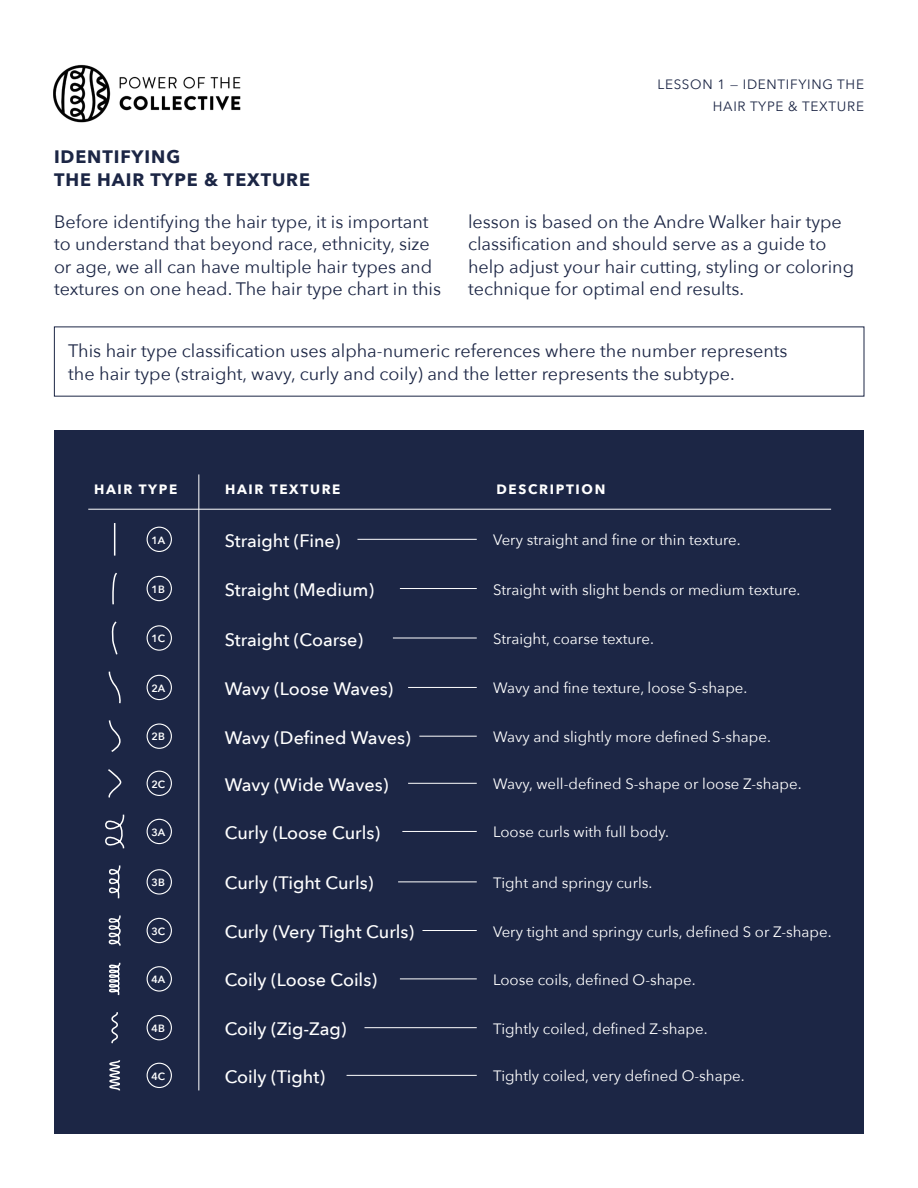
<style>
.page{position:relative;width:918px;height:1188px;background:#fff}
.page>*{position:absolute;margin:0;border:0;box-sizing:border-box;transform-origin:0 0}
.t1{font:18px/22.5px "Avenir Next";color:#1c2645}
.t2{font:500 18px "Avenir Next";color:#fff}
.t3{font:700 18px/22.5px "Avenir Next";letter-spacing:.05em;color:#1c2645}
.t4{font:15px "Avenir Next";color:#fff}
.t5{font:13.5px/22.5px "Avenir Next";letter-spacing:.05em;color:#1c2645;text-align:right}
.t6{font:700 13.5px "Avenir Next";letter-spacing:.125em;color:#fff}
.t7{font:600 10.5px "Avenir Next";color:#fff}
</style>
<div class="page">
<div style="left:54px;top:431px;width:810px;height:703px;background:#1c2645"></div>
<hr style="left:199px;top:474px;width:1px;height:616px;background:#fff">
<hr style="left:88px;top:509px;width:743px;height:1px;background:#fff">
<hr style="left:357px;top:539px;width:120px;height:1px;background:#fff">
<div style="left:147px;top:527px;width:25px;height:25px;border:1px solid #fff;border-radius:50%"></div>
<hr style="left:114px;top:523px;width:1px;height:33px;background:#fff">
<hr style="left:400px;top:588px;width:77px;height:1px;background:#fff">
<div style="left:147px;top:576px;width:25px;height:25px;border:1px solid #fff;border-radius:50%"></div>
<svg style="left:112px;top:572px;width:5px;height:33px"></svg>
<hr style="left:408px;top:687px;width:69px;height:1px;background:#fff">
<div style="left:147px;top:675px;width:25px;height:25px;border:1px solid #fff;border-radius:50%"></div>
<svg style="left:108px;top:671px;width:13px;height:33px"></svg>
<hr style="left:419px;top:736px;width:58px;height:1px;background:#fff">
<div style="left:147px;top:723px;width:25px;height:26px;border:1px solid #fff;border-radius:50%"></div>
<svg style="left:108px;top:720px;width:13px;height:32px"></svg>
<hr style="left:408px;top:783px;width:69px;height:1px;background:#fff">
<div style="left:147px;top:771px;width:25px;height:25px;border:1px solid #fff;border-radius:50%"></div>
<svg style="left:108px;top:769px;width:14px;height:29px"></svg>
<hr style="left:402px;top:831px;width:75px;height:1px;background:#fff">
<div style="left:147px;top:819px;width:25px;height:25px;border:1px solid #fff;border-radius:50%"></div>
<svg style="left:105px;top:814px;width:20px;height:35px"></svg>
<hr style="left:422px;top:930px;width:55px;height:1px;background:#fff">
<div style="left:147px;top:918px;width:25px;height:25px;border:1px solid #fff;border-radius:50%"></div>
<svg style="left:108px;top:915px;width:13px;height:31px"></svg>
<hr style="left:398px;top:882px;width:79px;height:1px;background:#fff">
<div style="left:147px;top:869px;width:25px;height:26px;border:1px solid #fff;border-radius:50%"></div>
<svg style="left:109px;top:865px;width:12px;height:34px"></svg>
<hr style="left:400px;top:979px;width:77px;height:1px;background:#fff">
<div style="left:147px;top:966px;width:25px;height:26px;border:1px solid #fff;border-radius:50%"></div>
<svg style="left:109px;top:962px;width:12px;height:34px"></svg>
<hr style="left:393px;top:638px;width:84px;height:1px;background:#fff">
<div style="left:147px;top:625px;width:25px;height:26px;border:1px solid #fff;border-radius:50%"></div>
<svg style="left:111px;top:621px;width:7px;height:34px"></svg>
<hr style="left:364px;top:1027px;width:113px;height:1px;background:#fff">
<div style="left:147px;top:1015px;width:25px;height:25px;border:1px solid #fff;border-radius:50%"></div>
<svg style="left:111px;top:1012px;width:7px;height:32px"></svg>
<hr style="left:347px;top:1075px;width:130px;height:1px;background:#fff">
<div style="left:147px;top:1063px;width:25px;height:25px;border:1px solid #fff;border-radius:50%"></div>
<svg style="left:109px;top:1060px;width:12px;height:31px"></svg>
<img style="left:53px;top:64px;width:188px;height:59px">
<p class="t3" style="left:54px;top:145px;width:258px">IDENTIFYING<br>THE HAIR TYPE &amp; TEXTURE</p>
<p class="t5" style="left:657px;top:72px;width:208px">LESSON 1 — IDENTIFYING THE<br>HAIR TYPE &amp; TEXTURE</p>
<p class="t1" style="left:54px;top:209px;width:389px">Before identifying the hair type, it is important to understand that beyond race, ethnicity, size or age, we all can have multiple hair types and textures on one head. The hair type chart in this</p>
<p class="t1" style="left:468px;top:209px;width:388px">lesson is based on the Andre Walker hair type classification and should serve as a guide to help adjust your hair cutting, styling or coloring technique for optimal end results.</p>
<p class="t1" style="left:68px;top:339px;width:721px">This hair type classification uses alpha-numeric references where the number represents the hair type (straight, wavy, curly and coily) and the letter represents the subtype.</p>
<p class="t6" style="left:94px;top:478px;width:85px">HAIR TYPE</p>
<p class="t6" style="left:225px;top:478px;width:117px">HAIR TEXTURE</p>
<p class="t6" style="left:496px;top:478px;width:110px">DESCRIPTION</p>
<p class="t7" style="left:151px;top:531px;width:15px">1A</p>
<p class="t2" style="left:225px;top:525px;width:117px">Straight (Fine)</p>
<p class="t4" style="left:493px;top:527px;width:249px">Very straight and fine or thin texture.</p>
<p class="t7" style="left:152px;top:580px;width:15px">1B</p>
<p class="t2" style="left:225px;top:574px;width:151px">Straight (Medium)</p>
<p class="t4" style="left:493px;top:577px;width:309px">Straight with slight bends or medium texture.</p>
<p class="t7" style="left:151px;top:630px;width:15px">1C</p>
<p class="t2" style="left:225px;top:624px;width:140px">Straight (Coarse)</p>
<p class="t4" style="left:493px;top:626px;width:162px">Straight, coarse texture.</p>
<p class="t7" style="left:151px;top:679px;width:15px">2A</p>
<p class="t2" style="left:225px;top:673px;width:170px">Wavy (Loose Waves)</p>
<p class="t4" style="left:493px;top:676px;width:256px">Wavy and fine texture, loose S-shape.</p>
<p class="t7" style="left:152px;top:728px;width:15px">2B</p>
<p class="t2" style="left:225px;top:722px;width:187px">Wavy (Defined Waves)</p>
<p class="t4" style="left:493px;top:724px;width:279px">Wavy and slightly more defined S-shape.</p>
<p class="t7" style="left:151px;top:775px;width:15px">2C</p>
<p class="t2" style="left:225px;top:769px;width:165px">Wavy (Wide Waves)</p>
<p class="t4" style="left:493px;top:771px;width:310px">Wavy, well-defined S-shape or loose Z-shape.</p>
<p class="t7" style="left:151px;top:823px;width:15px">3A</p>
<p class="t2" style="left:225px;top:817px;width:157px">Curly (Loose Curls)</p>
<p class="t4" style="left:493px;top:820px;width:178px">Loose curls with full body.</p>
<p class="t7" style="left:152px;top:874px;width:15px">3B</p>
<p class="t2" style="left:225px;top:868px;width:150px">Curly (Tight Curls)</p>
<p class="t4" style="left:493px;top:870px;width:161px">Tight and springy curls.</p>
<p class="t7" style="left:151px;top:922px;width:15px">3C</p>
<p class="t2" style="left:225px;top:916px;width:191px">Curly (Very Tight Curls)</p>
<p class="t4" style="left:493px;top:919px;width:340px">Very tight and springy curls, defined S or Z-shape.</p>
<p class="t7" style="left:151px;top:971px;width:15px">4A</p>
<p class="t2" style="left:225px;top:965px;width:154px">Coily (Loose Coils)</p>
<p class="t4" style="left:493px;top:967px;width:204px">Loose coils, defined O-shape.</p>
<p class="t7" style="left:152px;top:1019px;width:15px">4B</p>
<p class="t2" style="left:225px;top:1014px;width:123px">Coily (Zig-Zag)</p>
<p class="t4" style="left:493px;top:1016px;width:216px">Tightly coiled, defined Z-shape.</p>
<p class="t7" style="left:151px;top:1067px;width:15px">4C</p>
<p class="t2" style="left:225px;top:1061px;width:102px">Coily (Tight)</p>
<p class="t4" style="left:493px;top:1063px;width:253px">Tightly coiled, very defined O-shape.</p>
</div>
